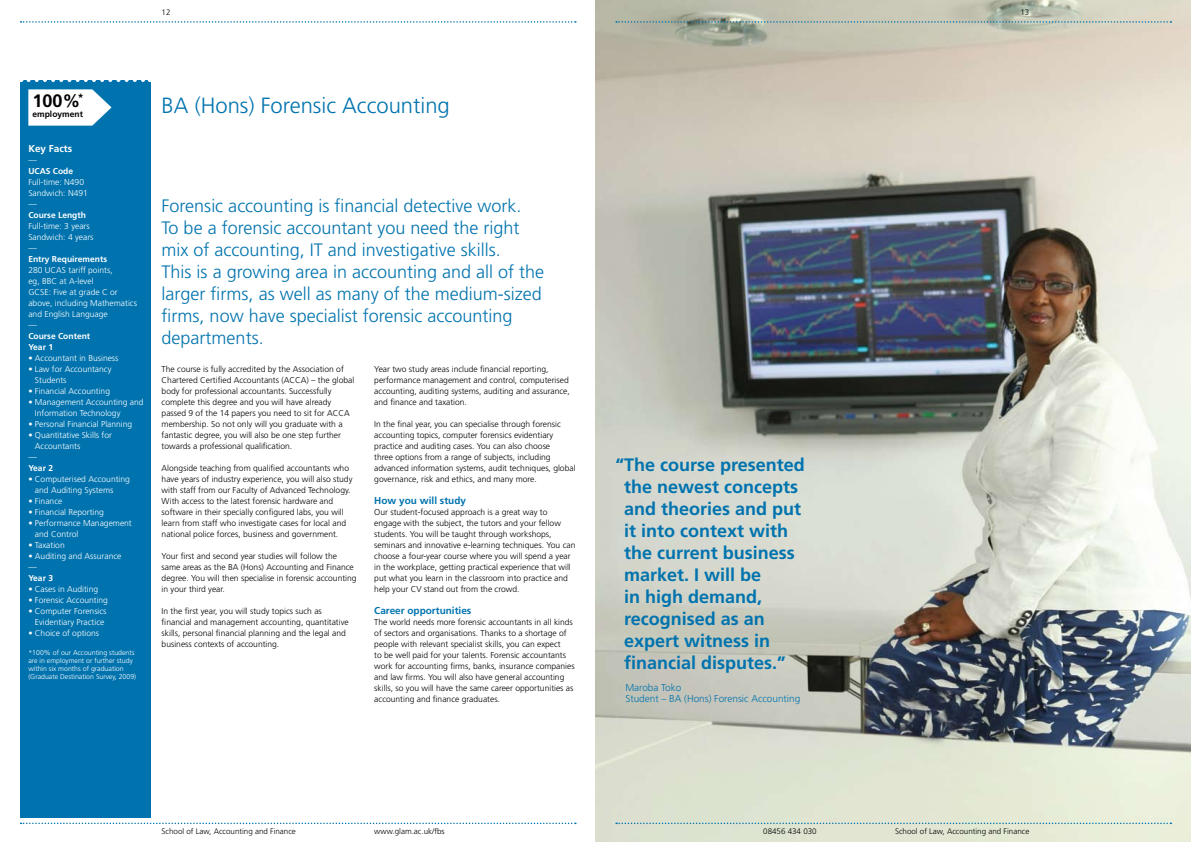
<style>
.page{position:relative;width:1191px;height:842px;background:#fff}
.page>*{position:absolute;margin:0;border:0;box-sizing:border-box;transform-origin:0 0}
.t1{font:300 22px "Frutiger";color:#0073ae}
.t2{font:300 18px/22px "Frutiger";color:#0073ae}
.t3{font:700 18px/22px "Frutiger";color:#0073ae}
.t4{font:700 18px "Frutiger";color:#000}
.t5{font:300 10px/11px "Frutiger";color:#0073ae}
.t6{font:700 10px "Frutiger";color:#0073ae}
.t7{font:700 10px "Frutiger";color:#fff}
.t8{font:300 8.5px/11px "Frutiger";color:#000}
.t9{font:300 8.5px/11px "Frutiger";color:#fff}
.t10{font:700 8.5px/11px "Frutiger";color:#fff}
.t11{font:700 8.5px "Frutiger";color:#000}
.t12{font:300 8px "Frutiger";color:#000}
.t13{font:300 7px/8px "Frutiger";color:#fff}
</style>
<div class="page">
<svg style="left:21px;top:823px;width:555px;height:1px"></svg>
<svg style="left:21px;top:21px;width:555px;height:2px"></svg>
<div style="left:20px;top:80px;width:130px;height:737px;background:#0073ae"></div>
<svg style="left:29px;top:80px;width:121px;height:2px"></svg>
<img style="left:595px;top:0;width:596px;height:842px">
<svg style="left:616px;top:823px;width:555px;height:1px"></svg>
<svg style="left:616px;top:21px;width:555px;height:2px"></svg>
<svg style="left:28px;top:89px;width:83px;height:37px;background:#ddecf4"></svg>
<p class="t12" style="left:162px;top:7px;width:10px">12</p>
<h2 class="t4" style="left:33px;top:90px;width:53px">100%<sup>*</sup></h2>
<p class="t11" style="left:33px;top:109px;width:52px">employment</p>
<p class="t7" style="left:28px;top:142px;width:45px">Key Facts</p>
<p class="t9" style="left:28px;top:154px;width:10px">—</p>
<p class="t10" style="left:28px;top:165px;width:46px">UCAS Code</p>
<p class="t9" style="left:28px;top:176px;width:61px">Full-time: N490<br>Sandwich: N491 —</p>
<p class="t10" style="left:28px;top:209px;width:59px">Course Length</p>
<p class="t9" style="left:28px;top:220px;width:67px">Full-time: 3 years<br>Sandwich: 4 years —</p>
<p class="t10" style="left:28px;top:253px;width:80px">Entry Requirements</p>
<p class="t9" style="left:28px;top:264px;width:110px">280 UCAS tariff points,<br>eg, BBC at A-level<br>GCSE: Five at grade C or above, including Mathematics and English Language<br>—</p>
<p class="t10" style="left:28px;top:330px;width:63px">Course Content<br>Year 1</p>
<p class="t9" style="left:28px;top:352px;width:92px">• Accountant in Business</p>
<p class="t9" style="left:35px;top:363px;width:78px;text-indent:-7px">• Law for Accountancy<br>Students</p>
<p class="t9" style="left:28px;top:385px;width:83px">• Financial Accounting</p>
<p class="t9" style="left:35px;top:396px;width:110px;text-indent:-7px">• Management Accounting and<br>Information Technology</p>
<p class="t9" style="left:28px;top:418px;width:105px">• Personal Financial Planning</p>
<p class="t9" style="left:28px;top:429px;width:85px">• Quantitative Skills for</p>
<p class="t9" style="left:35px;top:440px;width:47px">Accountants</p>
<p class="t9" style="left:28px;top:451px;width:10px">—</p>
<p class="t10" style="left:28px;top:462px;width:26px">Year 2</p>
<p class="t9" style="left:35px;top:473px;width:96px;text-indent:-7px">• Computerised Accounting and Auditing Systems</p>
<p class="t9" style="left:28px;top:495px;width:35px">• Finance</p>
<p class="t9" style="left:28px;top:506px;width:77px">• Financial Reporting</p>
<p class="t9" style="left:35px;top:517px;width:98px;text-indent:-7px">• Performance Management and Control</p>
<p class="t9" style="left:28px;top:539px;width:38px">• Taxation</p>
<p class="t9" style="left:28px;top:550px;width:95px">• Auditing and Assurance —</p>
<p class="t10" style="left:28px;top:572px;width:26px">Year 3</p>
<p class="t9" style="left:28px;top:583px;width:71px">• Cases in Auditing</p>
<p class="t9" style="left:28px;top:594px;width:81px">• Forensic Accounting</p>
<p class="t9" style="left:28px;top:605px;width:80px;text-align:center">• Computer Forensics<br>Evidentiary Practice</p>
<p class="t9" style="left:28px;top:627px;width:72px">• Choice of options</p>
<p class="t13" style="left:28px;top:648px;width:109px">*100% of our Accounting students are in employment or further study within six months of graduation (Graduate Destination Survey, 2009)</p>
<h1 class="t1" style="left:162px;top:93px;width:290px">BA (Hons) Forensic Accounting</h1>
<p class="t2" style="left:162px;top:195px;width:384px">Forensic accounting is financial detective work.<br>To be a forensic accountant you need the right mix of accounting, IT and investigative skills.<br>This is a growing area in accounting and all of the larger firms, as well as many of the medium-sized firms, now have specialist forensic accounting departments.</p>
<p class="t8" style="left:162px;top:363px;width:194px">The course is fully accredited by the Association of Chartered Certified Accountants (ACCA) – the global body for professional accountants. Successfully complete this degree and you will have already passed 9 of the 14 papers you need to sit for ACCA membership. So not only will you graduate with a fantastic degree, you will also be one step further towards a professional qualification.</p>
<p class="t8" style="left:162px;top:462px;width:192px">Alongside teaching from qualified accountants who have years of industry experience, you will also study with staff from our Faculty of Advanced Technology.<br>With access to the latest forensic hardware and software in their specially configured labs, you will learn from staff who investigate cases for local and national police forces, business and government.</p>
<p class="t8" style="left:162px;top:550px;width:196px">Your first and second year studies will follow the same areas as the BA (Hons) Accounting and Finance degree. You will then specialise in forensic accounting in your third year.</p>
<p class="t8" style="left:162px;top:605px;width:189px">In the first year, you will study topics such as financial and management accounting, quantitative skills, personal financial planning and the legal and business contexts of accounting.</p>
<p class="t8" style="left:374px;top:363px;width:197px">Year two study areas include financial reporting, performance management and control, computerised accounting, auditing systems, auditing and assurance, and finance and taxation.</p>
<p class="t8" style="left:374px;top:418px;width:203px">In the final year, you can specialise through forensic accounting topics, computer forensics evidentiary practice and auditing cases. You can also choose<br>three options from a range of subjects, including advanced information systems, audit techniques, global governance, risk and ethics, and many more.</p>
<p class="t6" style="left:374px;top:494px;width:93px">How you will study</p>
<p class="t8" style="left:374px;top:506px;width:203px">Our student-focused approach is a great way to engage with the subject, the tutors and your fellow students. You will be taught through workshops, seminars and innovative e-learning techniques. You can choose a four-year course where you will spend a year in the workplace, getting practical experience that will put what you learn in the classroom into practice and help your CV stand out from the crowd.</p>
<p class="t6" style="left:374px;top:604px;width:99px">Career opportunities</p>
<p class="t8" style="left:374px;top:616px;width:202px">The world needs more forensic accountants in all kinds of sectors and organisations. Thanks to a shortage of people with relevant specialist skills, you can expect<br>to be well paid for your talents. Forensic accountants work for accounting firms, banks, insurance companies and law firms. You will also have general accounting skills, so you will have the same career opportunities as accounting and finance graduates.</p>
<h2 class="t3" style="left:624px;top:453px;width:182px;text-indent:-9px">“The course presented the newest concepts and theories and put it into context with the current business market. I will be<br>in high demand, recognised as an expert witness in financial disputes.”</h2>
<p class="t5" style="left:625px;top:682px;width:176px">Maroba Toko<br>Student – BA (Hons) Forensic Accounting</p>
<p class="t12" style="left:1020px;top:7px;width:10px">13</p>
<p class="t12" style="left:162px;top:826px;width:136px">School of Law, Accounting and Finance</p>
<p class="t12" style="left:374px;top:826px;width:72px">www.glam.ac.uk/fbs</p>
<p class="t12" style="left:763px;top:826px;width:55px">08456 434 030</p>
<p class="t12" style="left:895px;top:826px;width:136px">School of Law, Accounting and Finance</p>
</div>
